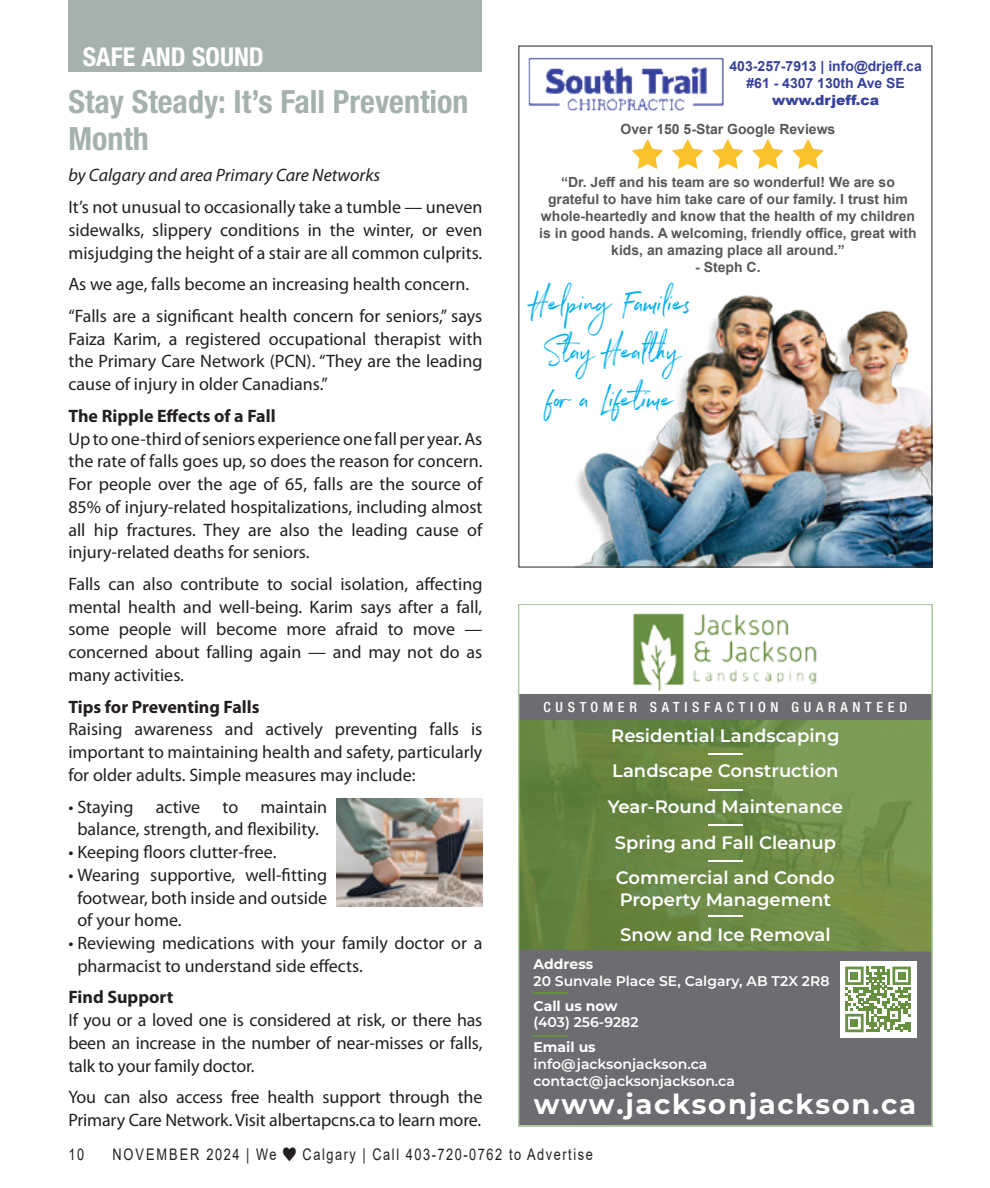
<style>
.page{position:relative;width:990px;height:1188px;background:#fff}
.page>*{position:absolute;margin:0;border:0;box-sizing:border-box;transform-origin:0 0}
.t1{font:36px/48px "Northwell Alt";color:#00aeef;text-align:center}
.In_Around_title{font:700 condensed 32px/36.8px "Helvetica Neue LT Std";color:#a5b2ab}
.t2{font:700 27.6px "Montserrat";letter-spacing:.06em;color:#fff}
.t3{font:700 condensed 26px "Helvetica Neue LT Std";color:#fff}
.Body_text{font:18px/22.8px "Myriad Pro";color:#231f20;text-align:justify}
.t4{font:600 18px/35.6px "Montserrat";color:#fff;text-align:center}
.Subhead{font:700 18px "Myriad Pro";color:#231f20}
.Body_text-2{font:italic 18px "Myriad Pro";color:#231f20}
.t5{font:16px "Arial";letter-spacing:.12em;color:#231f20;scale:.8 1}
.t6{font:16px "Arial";letter-spacing:.155em;color:#231f20;scale:.8 1}
.t7{font:700 14px/17px "Arial";color:#57585a;text-align:center}
.t8{font:600 14px/16.8px "Montserrat";color:#fff}
.t9{font:700 14px/16.8px "Arial";color:#36419b;text-align:center}
.t10{font:500 condensed 14px "Helvetica Neue LT Std";letter-spacing:.34em;color:#fff}
.t11{font:700 14px "Montserrat";color:#fff}
.s1{font-weight:900}
</style>
<div class="page">
<img style="left:528px;top:57px;width:196px;height:54px">
<img style="left:577px;top:295px;width:353px;height:271px">
<svg style="left:632px;top:139px;width:31px;height:30px"></svg>
<svg style="left:672px;top:139px;width:31px;height:30px"></svg>
<svg style="left:712px;top:139px;width:31px;height:30px"></svg>
<svg style="left:752px;top:139px;width:31px;height:30px"></svg>
<svg style="left:793px;top:139px;width:31px;height:30px"></svg>
<svg style="left:521px;top:720px;width:408px;height:230px;background:#6d8b45"></svg>
<div style="left:518px;top:694px;width:414px;height:26px;background:#6c6d70"></div>
<div style="left:521px;top:950px;width:408px;height:173px;background:#6c6d70"></div>
<img style="left:633px;top:613px;width:184px;height:79px">
<hr style="left:708px;top:753px;width:35px;height:2px;background:#fff">
<hr style="left:708px;top:789px;width:35px;height:2px;background:#fff">
<hr style="left:708px;top:824px;width:35px;height:2px;background:#fff">
<hr style="left:708px;top:860px;width:35px;height:2px;background:#fff">
<hr style="left:708px;top:915px;width:35px;height:2px;background:#fff">
<div style="left:840px;top:961px;width:76px;height:76px;background:#fff"></div>
<svg style="left:845px;top:967px;width:66px;height:65px"></svg>
<div style="left:850px;top:972px;width:8px;height:8px;background:#689041"></div>
<div style="left:898px;top:972px;width:8px;height:8px;background:#689041"></div>
<div style="left:850px;top:1019px;width:8px;height:8px;background:#689041"></div>
<hr style="left:534px;top:992px;width:34px;height:2px;background:#689042">
<hr style="left:534px;top:1035px;width:34px;height:2px;background:#689042">
<div style="left:518px;top:604px;width:414px;height:522px;border:2px solid #b2c89e"></div>
<div style="left:68px;top:0;width:414px;height:72px;background:#a5b2ab"></div>
<img style="left:336px;top:798px;width:146px;height:109px">
<p class="t3" style="left:83px;top:41px;width:183px">SAFE AND SOUND</p>
<p class="In_Around_title" style="left:68px;top:83px;width:402px">Stay Steady: It’s Fall Prevention<br>Month</p>
<p class="Body_text-2" style="left:68px;top:164px;width:313px">by Calgary and area Primary Care Networks</p>
<p class="Body_text" style="left:68px;top:195px;width:416px">It’s not unusual to occasionally take a tumble — uneven sidewalks, slippery conditions in the winter, or even misjudging the height of a stair are all common culprits.</p>
<p class="Body_text" style="left:68px;top:273px;width:402px">As we age, falls become an increasing health concern.</p>
<p class="Body_text" style="left:68px;top:304px;width:416px">“Falls are a significant health concern for seniors,” says Faiza Karim, a registered occupational therapist with the Primary Care Network (PCN). “They are the leading cause of injury in older Canadians.”</p>
<p class="Subhead" style="left:68px;top:404px;width:209px">The Ripple Effects of a Fall</p>
<p class="Body_text" style="left:68px;top:427px;width:416px">Up to one-third of seniors experience one fall per year. As the rate of falls goes up, so does the reason for concern.<br>For people over the age of 65, falls are the source of 85% of injury-related hospitalizations, including almost all hip fractures. They are also the leading cause of injury-related deaths for seniors.</p>
<p class="Body_text" style="left:68px;top:572px;width:416px">Falls can also contribute to social isolation, affecting mental health and well-being. Karim says after a fall, some people will become more afraid to move — concerned about falling again — and may not do as many activities.</p>
<p class="Subhead" style="left:68px;top:695px;width:193px">Tips for Preventing Falls</p>
<p class="Body_text" style="left:68px;top:718px;width:416px">Raising awareness and actively preventing falls is important to maintaining health and safety, particularly for older adults. Simple measures may include:</p>
<p class="Body_text" style="left:68px;top:795px;width:260px;text-align:center">• Staying active to maintain balance, strength, and flexibility.</p>
<p class="Body_text" style="left:68px;top:840px;width:210px">• Keeping floors clutter-free.</p>
<p class="Body_text" style="left:77px;top:863px;width:251px;text-indent:-9px">• Wearing supportive, well-fitting footwear, both inside and outside of your home.</p>
<p class="Body_text" style="left:77px;top:931px;width:406px;text-indent:-9px">• Reviewing medications with your family doctor or a pharmacist to understand side effects.</p>
<p class="Subhead" style="left:68px;top:986px;width:106px">Find Support</p>
<p class="Body_text" style="left:68px;top:1008px;width:416px">If you or a loved one is considered at risk, or there has been an increase in the number of near-misses or falls, talk to your family doctor.</p>
<p class="Body_text" style="left:68px;top:1086px;width:415px">You can also access free health support through the<br>Primary Care Network. Visit albertapcns.ca to learn more.</p>
<p class="t5" style="left:68px;top:1143px;width:21px">10</p>
<p class="t6" style="left:112px;top:1143px;width:207px">NOVEMBER 2024 | We</p>
<p class="t5" style="left:303px;top:1143px;width:364px">Calgary | Call 403-720-0762 to Advertise</p>
<p class="t9" style="left:730px;top:58px;width:194px">403-257-7913 | info@drjeff.ca #61 - 4307 130th Ave SE <span class="s1">www.drjeff.ca</span></p>
<p class="t7" style="left:621px;top:121px;width:216px">Over 150 5-Star Google Reviews</p>
<p class="t7" style="left:539px;top:173px;width:379px">“Dr. Jeff and his team are so wonderful! We are so grateful to have him take care of our family. I trust him whole-heartedly and know that the health of my children is in good hands. A welcoming, friendly office, great with kids, an amazing place all around.”</p>
<p class="t7" style="left:695px;top:259px;width:67px">- Steph C.</p>
<p class="t1" style="left:531px;top:274px;width:162px">Helping Families<br>Stay Healthy for a Lifetime</p>
<p class="t10" style="left:543px;top:698px;width:365px">CUSTOMER SATISFACTION GUARANTEED</p>
<p class="t4" style="left:608px;top:717px;width:237px">Residential Landscaping<br>Landscape Construction<br>Year-Round Maintenance<br>Spring and Fall Cleanup<br>Commercial and Condo</p>
<p class="t4" style="left:620px;top:881px;width:213px;text-align:left">Property Management<br>Snow and Ice Removal</p>
<p class="t11" style="left:534px;top:954px;width:61px">Address</p>
<p class="t8" style="left:534px;top:972px;width:297px">20 Sunvale Place SE, Calgary, AB T2X 2R8</p>
<p class="t11" style="left:534px;top:996px;width:86px">Call us now</p>
<p class="t8" style="left:534px;top:1014px;width:106px">(403) 256-9282</p>
<p class="t11" style="left:534px;top:1037px;width:64px">Email us</p>
<p class="t8" style="left:534px;top:1055px;width:203px">info@jacksonjackson.ca contact@jacksonjackson.ca</p>
<h3 class="t2" style="left:534px;top:1084px;width:384px">www.jacksonjackson.ca</h3>
</div>
